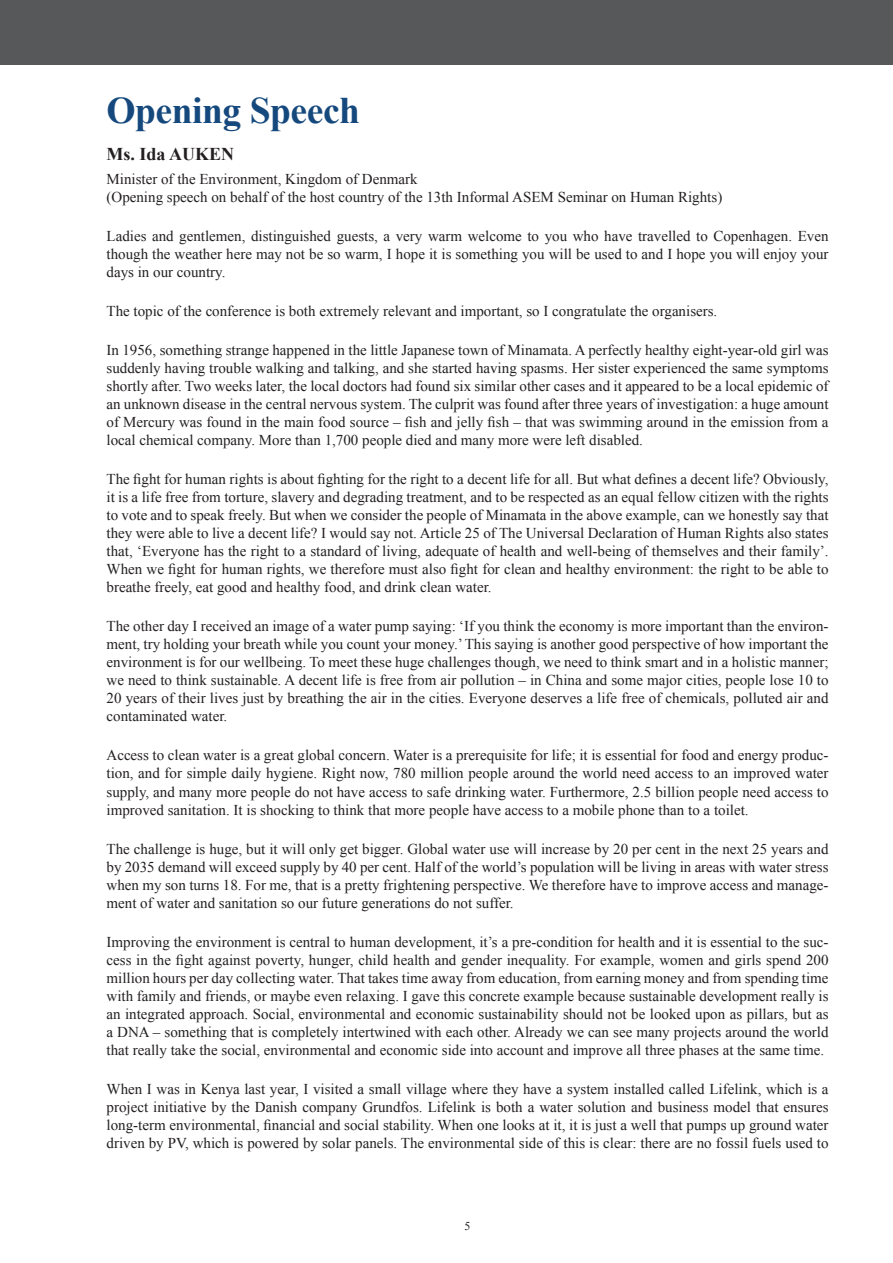
<style>
.page{position:relative;width:893px;height:1263px;background:#fff}
.page>*{position:absolute;margin:0;border:0;box-sizing:border-box;transform-origin:0 0}
.t1{font:700 37.5px "Times New Roman";letter-spacing:-.01em;color:#15497d}
.t2{font:700 18px "Times New Roman";color:#231f20}
.t3{font:15px/18px "Times New Roman";color:#231f20;text-align:justify}
.t4{font:12px "Times New Roman";color:#231f20}
</style>
<div class="page">
<div style="left:0;top:0;width:893px;height:64px;background:#57585a"></div>
<p class="t1" style="left:106px;top:89px;width:255px">Opening Speech</p>
<p class="t2" style="left:106px;top:144px;width:129px">Ms. Ida AUKEN</p>
<p class="t3" style="left:106px;top:170px;width:617px">Minister of the Environment, Kingdom of Denmark<br>(Opening speech on behalf of the host country of the 13th Informal ASEM Seminar on Human Rights)</p>
<p class="t3" style="left:106px;top:227px;width:723px">Ladies and gentlemen, distinguished guests, a very warm welcome to you who have travelled to Copenhagen. Even though the weather here may not be so warm, I hope it is something you will be used to and I hope you will enjoy your days in our country.</p>
<p class="t3" style="left:106px;top:302px;width:612px">The topic of the conference is both extremely relevant and important, so I congratulate the organisers.</p>
<p class="t3" style="left:106px;top:341px;width:724px">In 1956, something strange happened in the little Japanese town of Minamata. A perfectly healthy eight-year-old girl was suddenly having trouble walking and talking, and she started having spasms. Her sister experienced the same symptoms shortly after. Two weeks later, the local doctors had found six similar other cases and it appeared to be a local epidemic of an unknown disease in the central nervous system. The culprit was found after three years of investigation: a huge amount of Mercury was found in the main food source – fish and jelly fish – that was swimming around in the emission from a local chemical company. More than 1,700 people died and many more were left disabled.</p>
<p class="t3" style="left:107px;top:470px;width:724px">The fight for human rights is about fighting for the right to a decent life for all. But what defines a decent life? Obviously, it is a life free from torture, slavery and degrading treatment, and to be respected as an equal fellow citizen with the rights to vote and to speak freely. But when we consider the people of Minamata in the above example, can we honestly say that they were able to live a decent life? I would say not. Article 25 of The Universal Declaration of Human Rights also states that, ‘Everyone has the right to a standard of living, adequate of health and well-being of themselves and their family’.<br>When we fight for human rights, we therefore must also fight for clean and healthy environment: the right to be able to breathe freely, eat good and healthy food, and drink clean water.</p>
<p class="t3" style="left:107px;top:617px;width:724px">The other day I received an image of a water pump saying: ‘If you think the economy is more important than the environ&shy;ment, try holding your breath while you count your money.’ This saying is another good perspective of how important the environment is for our wellbeing. To meet these huge challenges though, we need to think smart and in a holistic manner; we need to think sustainable. A decent life is free from air pollution – in China and some major cities, people lose 10 to 20 years of their lives just by breathing the air in the cities. Everyone deserves a life free of chemicals, polluted air and contaminated water.</p>
<p class="t3" style="left:107px;top:746px;width:724px">Access to clean water is a great global concern. Water is a prerequisite for life; it is essential for food and energy produc&shy;tion, and for simple daily hygiene. Right now, 780 million people around the world need access to an improved water supply, and many more people do not have access to safe drinking water. Furthermore, 2.5 billion people need access to improved sanitation. It is shocking to think that more people have access to a mobile phone than to a toilet.</p>
<p class="t3" style="left:107px;top:839px;width:724px">The challenge is huge, but it will only get bigger. Global water use will increase by 20 per cent in the next 25 years and by 2035 demand will exceed supply by 40 per cent. Half of the world’s population will be living in areas with water stress when my son turns 18. For me, that is a pretty frightening perspective. We therefore have to improve access and manage&shy;ment of water and sanitation so our future generations do not suffer.</p>
<p class="t3" style="left:107px;top:932px;width:724px">Improving the environment is central to human development, it’s a pre-condition for health and it is essential to the suc&shy;cess in the fight against poverty, hunger, child health and gender inequality. For example, women and girls spend 200 million hours per day collecting water. That takes time away from education, from earning money and from spending time with family and friends, or maybe even relaxing. I gave this concrete example because sustainable development really is an integrated approach. Social, environmental and economic sustainability should not be looked upon as pillars, but as a DNA – something that is completely intertwined with each other. Already we can see many projects around the world that really take the social, environmental and economic side into account and improve all three phases at the same time.</p>
<p class="t3" style="left:107px;top:1079px;width:724px">When I was in Kenya last year, I visited a small village where they have a system installed called Lifelink, which is a project initiative by the Danish company Grundfos. Lifelink is both a water solution and business model that ensures long-term environmental, financial and social stability. When one looks at it, it is just a well that pumps up ground water driven by PV, which is powered by solar panels. The environmental side of this is clear: there are no fossil fuels used to</p>
<p class="t4" style="left:464px;top:1219px;width:7px">5</p>
</div>
